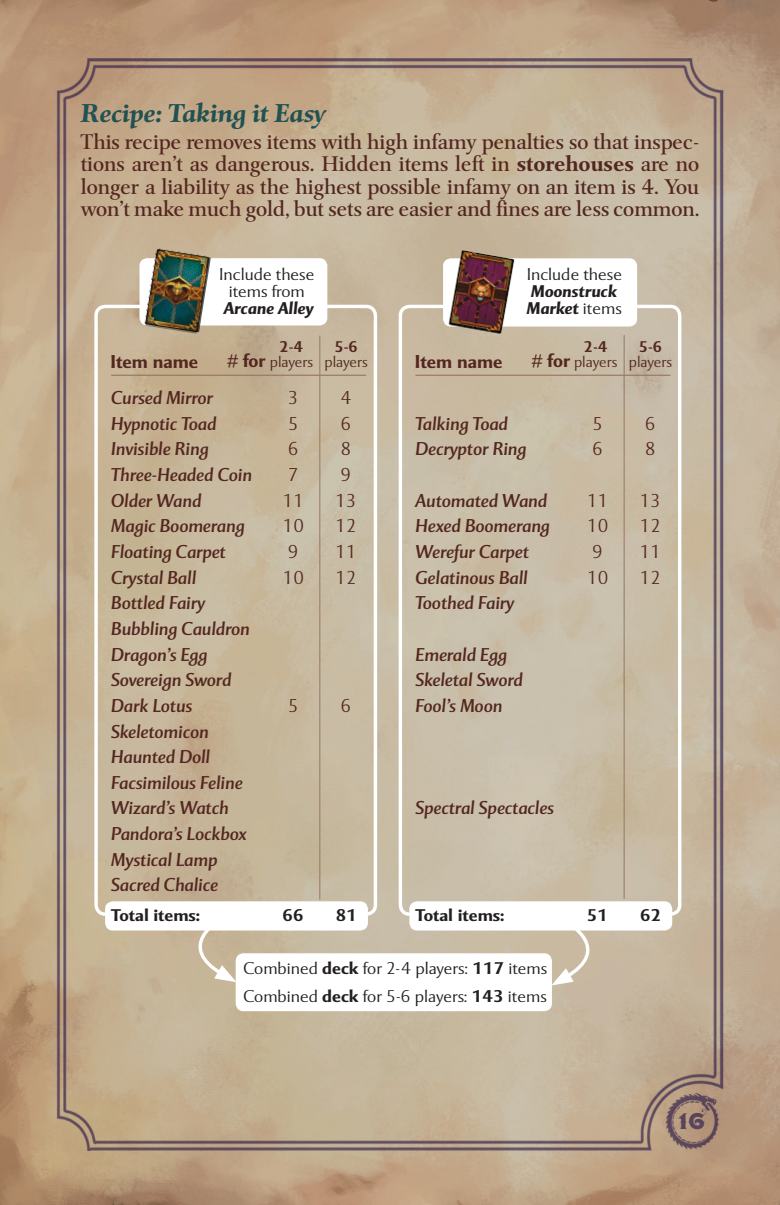
<style>
.page{position:relative;width:780px;height:1205px;background:#fff}
.page>*{position:absolute;margin:0;border:0;box-sizing:border-box;transform-origin:0 0}
.t1{font:32.5px "Agreloy";color:#57455c;scale:.9 1}
.t2{font:italic 700 25.75px "Mentor";color:#215251}
.t3{font:21.25px/22.5px "Mentor";color:#532720;text-align:justify}
.t4{font:italic 18.75px "Mentor Sans Std";color:#532720}
.t5{font:300 18.75px "Mentor Sans Std";color:#532720}
.t6{font:700 18.75px "Mentor Sans Std";color:#532720}
.t7{font:300 17px/17px "Mentor Sans Std";color:#231f20;scale:1.04 1}
.t8{font:700 17px "Mentor Sans Std";color:#231f20;scale:1.04 1}
.t9{font:italic 700 17px "Mentor Sans Std";color:#231f20;scale:1.04 1}
.t10{font:300 15.5px/15.2px "Mentor Sans Std";color:#532720;text-align:center}
.s1{font-weight:700}
.s2{font-weight:700;font-style:italic}
.s3{font-weight:300;font-style:normal}
</style>
<div class="page">
<img style="left:0;top:0;width:780px;height:1205px">
<svg style="left:551px;top:930px;width:64px;height:55px;background:#cec0aa"></svg>
<svg style="left:173px;top:930px;width:63px;height:52px;background:#ccbca2"></svg>
<div style="left:94px;top:305px;width:283px;height:611px;border:3px solid #fff;border-radius:9px"></div>
<div style="left:398px;top:305px;width:283px;height:611px;border:3px solid #fff;border-radius:9px"></div>
<hr style="left:111px;top:375px;width:255px;height:1px;background:#987663">
<hr style="left:415px;top:375px;width:255px;height:1px;background:#987663">
<div style="left:444px;top:259px;width:192px;height:67px;background:#fff;border-radius:7px"></div>
<div style="left:443px;top:258px;width:194px;height:68px;border:2px solid #fff;border-radius:7px"></div>
<img style="left:444px;top:249px;width:74px;height:86px">
<div style="left:140px;top:259px;width:186px;height:66px;background:#fff;border-radius:7px"></div>
<div style="left:139px;top:258px;width:188px;height:67px;border:2px solid #fff;border-radius:7px"></div>
<img style="left:144px;top:248px;width:67px;height:86px">
<div style="left:106px;top:902px;width:261px;height:27px;background:#fff;border-radius:7px"></div>
<div style="left:105px;top:901px;width:263px;height:29px;border:2px solid #fff;border-radius:7px"></div>
<hr style="left:623px;top:335px;width:1px;height:564px;background:#987663">
<hr style="left:319px;top:335px;width:1px;height:564px;background:#987663">
<div style="left:410px;top:902px;width:261px;height:27px;background:#fff;border-radius:7px"></div>
<div style="left:409px;top:901px;width:263px;height:29px;border:2px solid #fff;border-radius:7px"></div>
<div style="left:236px;top:954px;width:315px;height:56px;background:#fff;border-radius:7px"></div>
<div style="left:236px;top:953px;width:316px;height:58px;border:2px solid #fff;border-radius:7px"></div>
<p class="t2" style="left:81px;top:96px;width:247px">Recipe: Taking it Easy</p>
<p class="t3" style="left:81px;top:130px;width:620px">This recipe removes items with high infamy penalties so that inspec&shy;tions aren’t as dangerous. Hidden items left in <span class="s1">storehouses</span> are no longer a liability as the highest possible infamy on an item is 4. You won’t make much gold, but sets are easier and fines are less common.</p>
<p class="t6" style="left:111px;top:349px;width:89px">Item name</p>
<p class="t7" style="left:219px;top:266px;width:93px">Include these</p>
<p class="t7" style="left:229px;top:283px;width:75px">items from</p>
<p class="t9" style="left:224px;top:296px;width:88px">Arcane Alley</p>
<p class="t7" style="left:526px;top:266px;width:93px">Include these<br><span class="s2">Moonstruck</span></p>
<p class="t9" style="left:527px;top:297px;width:93px">Market <span class="s3">items</span></p>
<p class="t10" style="left:270px;top:339px;width:45px"><span class="s1">2-4 </span>players</p>
<p class="t10" style="left:324px;top:339px;width:45px"><span class="s1">5-6 </span>players</p>
<p class="t10" style="left:574px;top:339px;width:45px"><span class="s1">2-4 </span>players</p>
<p class="t10" style="left:628px;top:339px;width:45px"><span class="s1">5-6 </span>players</p>
<p class="t6" style="left:227px;top:349px;width:40px"># for</p>
<p class="t6" style="left:531px;top:349px;width:40px"># for</p>
<p class="t6" style="left:415px;top:349px;width:89px">Item name</p>
<p class="t4" style="left:111px;top:385px;width:104px">Cursed Mirror</p>
<p class="t4" style="left:111px;top:411px;width:107px">Hypnotic Toad</p>
<p class="t4" style="left:111px;top:437px;width:99px">Invisible Ring</p>
<p class="t4" style="left:111px;top:462px;width:142px">Three-Headed Coin</p>
<p class="t4" style="left:111px;top:488px;width:92px">Older Wand</p>
<p class="t4" style="left:111px;top:513px;width:135px">Magic Boomerang</p>
<p class="t4" style="left:111px;top:539px;width:116px">Floating Carpet</p>
<p class="t4" style="left:111px;top:565px;width:87px">Crystal Ball</p>
<p class="t4" style="left:111px;top:590px;width:96px">Bottled Fairy</p>
<p class="t4" style="left:111px;top:616px;width:140px">Bubbling Cauldron</p>
<p class="t4" style="left:111px;top:642px;width:98px">Dragon’s Egg</p>
<p class="t4" style="left:111px;top:667px;width:122px">Sovereign Sword</p>
<p class="t4" style="left:111px;top:693px;width:83px">Dark Lotus</p>
<p class="t4" style="left:111px;top:719px;width:99px">Skeletomicon</p>
<p class="t4" style="left:111px;top:744px;width:101px">Haunted Doll</p>
<p class="t4" style="left:111px;top:770px;width:133px">Facsimilous Feline</p>
<p class="t4" style="left:111px;top:795px;width:119px">Wizard’s Watch</p>
<p class="t4" style="left:111px;top:821px;width:137px">Pandora’s Lockbox</p>
<p class="t4" style="left:111px;top:847px;width:108px">Mystical Lamp</p>
<p class="t4" style="left:111px;top:872px;width:109px">Sacred Chalice</p>
<p class="t5" style="left:288px;top:386px;width:12px">3</p>
<p class="t5" style="left:288px;top:412px;width:12px">5</p>
<p class="t5" style="left:288px;top:437px;width:12px">6</p>
<p class="t5" style="left:288px;top:463px;width:12px">7</p>
<p class="t5" style="left:283px;top:489px;width:23px">11</p>
<p class="t5" style="left:283px;top:514px;width:23px">10</p>
<p class="t5" style="left:288px;top:540px;width:12px">9</p>
<p class="t5" style="left:283px;top:566px;width:23px">10</p>
<p class="t5" style="left:288px;top:694px;width:12px">5</p>
<p class="t5" style="left:341px;top:386px;width:12px">4</p>
<p class="t5" style="left:341px;top:412px;width:12px">6</p>
<p class="t5" style="left:341px;top:437px;width:12px">8</p>
<p class="t5" style="left:341px;top:463px;width:12px">9</p>
<p class="t5" style="left:335px;top:489px;width:23px">13</p>
<p class="t5" style="left:335px;top:514px;width:23px">12</p>
<p class="t5" style="left:335px;top:540px;width:23px">11</p>
<p class="t5" style="left:335px;top:566px;width:23px">12</p>
<p class="t5" style="left:341px;top:694px;width:12px">6</p>
<p class="t4" style="left:415px;top:411px;width:94px">Talking Toad</p>
<p class="t4" style="left:415px;top:437px;width:113px">Decryptor Ring</p>
<p class="t4" style="left:415px;top:488px;width:133px">Automated Wand</p>
<p class="t4" style="left:415px;top:513px;width:136px">Hexed Boomerang</p>
<p class="t4" style="left:415px;top:539px;width:115px">Werefur Carpet</p>
<p class="t4" style="left:415px;top:565px;width:114px">Gelatinous Ball</p>
<p class="t4" style="left:415px;top:590px;width:100px">Toothed Fairy</p>
<p class="t4" style="left:415px;top:642px;width:93px">Emerald Egg</p>
<p class="t4" style="left:415px;top:667px;width:109px">Skeletal Sword</p>
<p class="t4" style="left:415px;top:693px;width:89px">Fool’s Moon</p>
<p class="t5" style="left:592px;top:412px;width:12px">5</p>
<p class="t5" style="left:592px;top:437px;width:12px">6</p>
<p class="t5" style="left:587px;top:489px;width:23px">11</p>
<p class="t5" style="left:587px;top:514px;width:23px">10</p>
<p class="t5" style="left:592px;top:540px;width:12px">9</p>
<p class="t5" style="left:587px;top:566px;width:23px">10</p>
<p class="t5" style="left:645px;top:412px;width:12px">6</p>
<p class="t5" style="left:645px;top:437px;width:12px">8</p>
<p class="t5" style="left:640px;top:489px;width:23px">13</p>
<p class="t5" style="left:640px;top:514px;width:23px">12</p>
<p class="t5" style="left:640px;top:540px;width:23px">11</p>
<p class="t5" style="left:640px;top:566px;width:23px">12</p>
<p class="t4" style="left:415px;top:795px;width:140px">Spectral Spectacles</p>
<p class="t8" style="left:111px;top:904px;width:87px">Total items:</p>
<p class="t8" style="left:282px;top:904px;width:22px">66</p>
<p class="t8" style="left:336px;top:904px;width:22px">81</p>
<p class="t8" style="left:415px;top:904px;width:87px">Total items:</p>
<p class="t8" style="left:586px;top:904px;width:22px">51</p>
<p class="t8" style="left:640px;top:904px;width:22px">62</p>
<p class="t7" style="left:243px;top:960px;width:294px">Combined <span class="s1">deck</span> for 2-4 players: <span class="s1">117</span> items</p>
<p class="t7" style="left:243px;top:988px;width:293px">Combined <span class="s1">deck</span> for 5-6 players: <span class="s1">143</span> items</p>
<h1 class="t1" style="left:678px;top:1105px;width:31px">16</h1>
</div>
